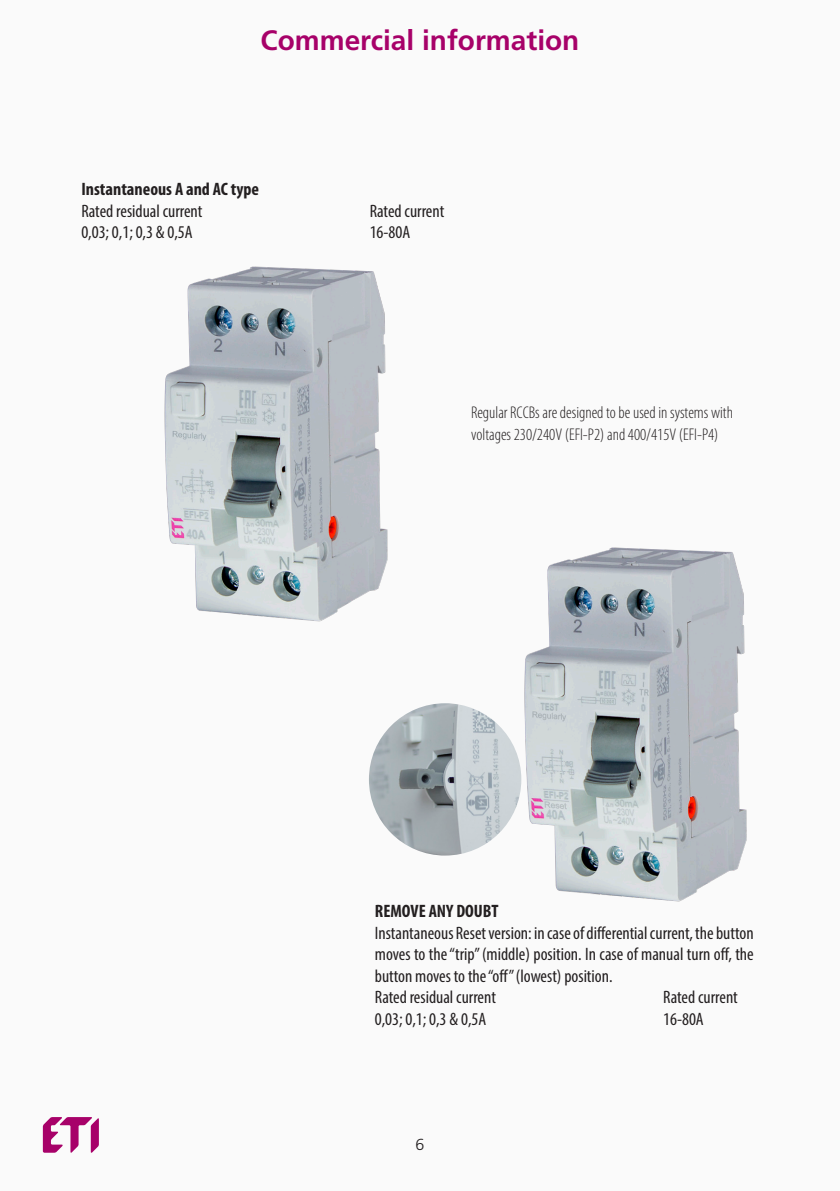
<style>
.page{position:relative;width:840px;height:1191px;background:#fff}
.page>*{position:absolute;margin:0;border:0;box-sizing:border-box;transform-origin:0 0}
.Notranji_naslov{font:700 28px "Frutiger CE";color:#a70169}
.t1{font:condensed 18px/21.6px "Myriad Pro";color:#231f20;text-align:justify}
.t2{font:700 condensed 18px "Myriad Pro";color:#231f20}
.Tehnicni_tekst{font:300 condensed 17px/22px "Myriad Pro";color:#231f20}
.t3{font:300 16px "Frutiger CE";color:#231f20}
</style>
<div class="page">
<div style="left:0;top:0;width:839px;height:1191px;background:#fafafa"></div>
<svg style="left:43px;top:1117px;width:56px;height:36px"></svg>
<img style="left:164px;top:266px;width:224px;height:356px">
<img style="left:488px;top:547px;width:259px;height:355px">
<img style="left:369px;top:703px;width:152px;height:152px;border-radius:76px">
<p class="Notranji_naslov" style="left:260px;top:23px;width:320px">Commercial information</p>
<p class="t2" style="left:81px;top:178px;width:179px">Instantaneous A and AC type</p>
<p class="t1" style="left:81px;top:200px;width:122px">Rated residual current</p>
<p class="t1" style="left:369px;top:200px;width:76px">Rated current</p>
<p class="t1" style="left:81px;top:221px;width:113px">0,03; 0,1; 0,3 &amp; 0,5A</p>
<p class="t1" style="left:369px;top:221px;width:42px">16-80A</p>
<p class="Tehnicni_tekst" style="left:471px;top:401px;width:263px">Regular RCCBs are designed to be used in systems with voltages 230/240V (EFI-P2) and 400/415V (EFI-P4)</p>
<p class="t2" style="left:374px;top:899px;width:125px">REMOVE ANY DOUBT</p>
<p class="t1" style="left:374px;top:921px;width:380px">Instantaneous Reset version: in case of differential current, the button moves to the “trip” (middle) position. In case of manual turn off, the button moves to the “off” (lowest) position.</p>
<p class="t1" style="left:374px;top:986px;width:122px">Rated residual current</p>
<p class="t1" style="left:662px;top:986px;width:76px">Rated current</p>
<p class="t1" style="left:374px;top:1008px;width:113px">0,03; 0,1; 0,3 &amp; 0,5A</p>
<p class="t1" style="left:662px;top:1008px;width:42px">16-80A</p>
<p class="t3" style="left:415px;top:1135px;width:10px">6</p>
</div>
